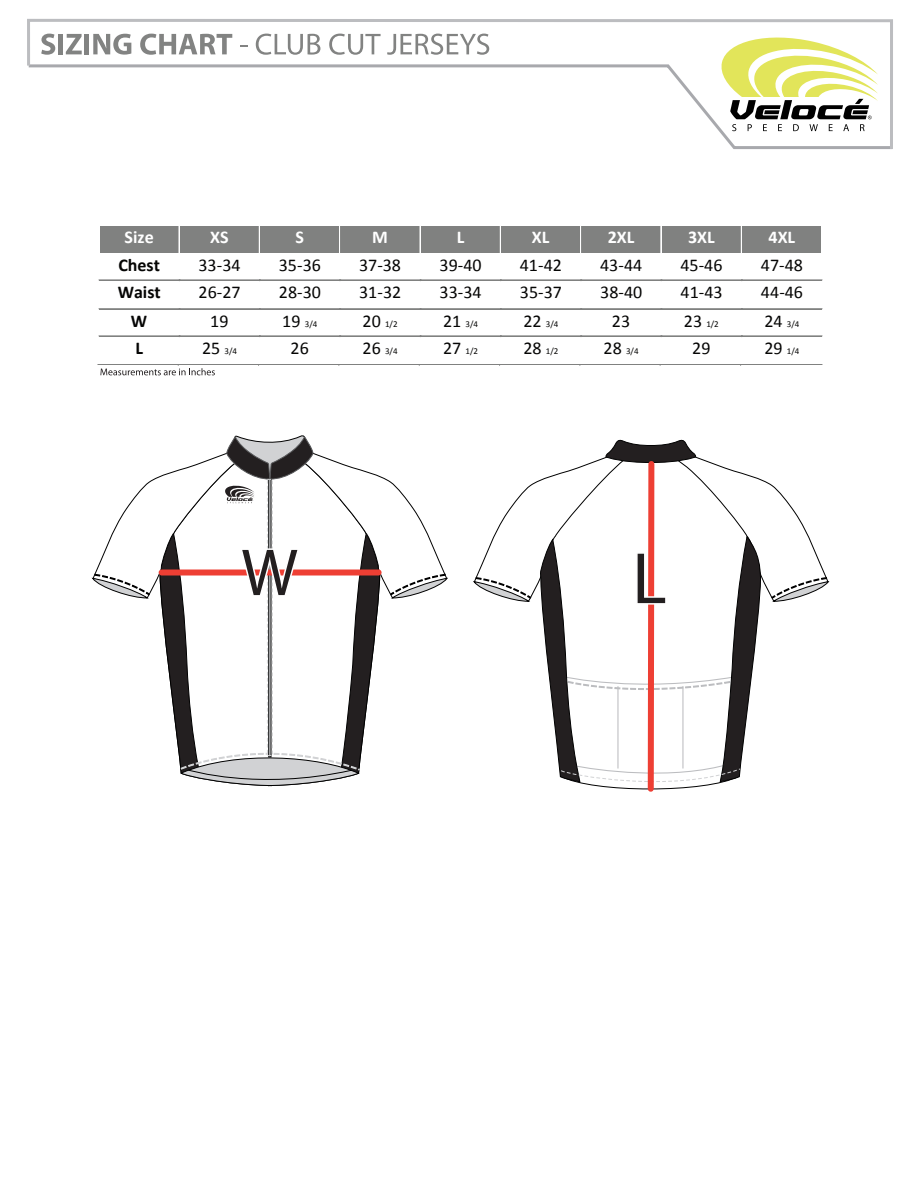
<style>
.page{position:relative;width:918px;height:1188px;background:#fff}
.page>*{position:absolute;margin:0;border:0;box-sizing:border-box;transform-origin:0 0}
.t1{font:18px "Calibri";letter-spacing:.005em;color:#050504}
.t2{font:700 18px "Calibri";color:#fff}
.t3{font:700 18px "Calibri";color:#050504}
.t4{font:9px "Calibri";color:#050504}
.s1{font-size:18px}
</style>
<div class="page">
<svg style="left:161px;top:598px;width:218px;height:168px"></svg>
<svg style="left:94px;top:453px;width:352px;height:145px"></svg>
<svg style="left:92px;top:574px;width:58px;height:24px"></svg>
<svg style="left:390px;top:574px;width:57px;height:24px"></svg>
<svg style="left:476px;top:472px;width:351px;height:127px"></svg>
<svg style="left:474px;top:577px;width:57px;height:25px"></svg>
<svg style="left:772px;top:577px;width:57px;height:25px"></svg>
<svg style="left:180px;top:750px;width:180px;height:37px"></svg>
<svg style="left:540px;top:501px;width:221px;height:276px"></svg>
<hr style="left:269px;top:479px;width:2px;height:278px;background:#d1d2d4">
<div style="left:267px;top:479px;width:6px;height:277px;border:1px dashed #d1d2d4"></div>
<svg style="left:225px;top:435px;width:88px;height:68px"></svg>
<div style="left:162px;top:570px;width:217px;height:6px;background:#ee3f34"></div>
<svg style="left:240px;top:548px;width:59px;height:49px"></svg>
<svg style="left:560px;top:439px;width:181px;height:353px"></svg>
<svg style="left:27px;top:18px;width:866px;height:131px"></svg>
<svg style="left:719px;top:32px;width:159px;height:99px"></svg>
<svg style="left:41px;top:34px;width:14px;height:21px"></svg>
<div style="left:58px;top:34px;width:5px;height:20px;background:#828382"></div>
<svg style="left:66px;top:34px;width:16px;height:20px"></svg>
<hr style="left:85px;top:34px;width:4px;height:20px;background:#828382">
<svg style="left:93px;top:34px;width:38px;height:21px"></svg>
<svg style="left:140px;top:34px;width:92px;height:21px"></svg>
<svg style="left:240px;top:45px;width:7px;height:2px"></svg>
<svg style="left:256px;top:34px;width:64px;height:21px"></svg>
<svg style="left:329px;top:34px;width:52px;height:21px"></svg>
<svg style="left:387px;top:34px;width:102px;height:21px"></svg>
<div style="left:99px;top:226px;width:8px;height:22px;background:#808180"></div>
<div style="left:171px;top:226px;width:8px;height:22px;background:#808180"></div>
<div style="left:99px;top:248px;width:80px;height:5px;background:#808180"></div>
<div style="left:107px;top:226px;width:64px;height:22px;background:#808180"></div>
<div style="left:180px;top:226px;width:7px;height:22px;background:#808180"></div>
<div style="left:252px;top:226px;width:7px;height:22px;background:#808180"></div>
<div style="left:180px;top:248px;width:79px;height:5px;background:#808180"></div>
<div style="left:187px;top:226px;width:65px;height:22px;background:#808180"></div>
<div style="left:260px;top:226px;width:8px;height:22px;background:#808180"></div>
<div style="left:332px;top:226px;width:8px;height:22px;background:#808180"></div>
<div style="left:260px;top:248px;width:80px;height:5px;background:#808180"></div>
<div style="left:268px;top:226px;width:64px;height:22px;background:#808180"></div>
<div style="left:340px;top:226px;width:8px;height:22px;background:#808180"></div>
<div style="left:412px;top:226px;width:8px;height:22px;background:#808180"></div>
<div style="left:340px;top:248px;width:80px;height:5px;background:#808180"></div>
<div style="left:348px;top:226px;width:64px;height:22px;background:#808180"></div>
<div style="left:421px;top:226px;width:7px;height:22px;background:#808180"></div>
<div style="left:493px;top:226px;width:7px;height:22px;background:#808180"></div>
<div style="left:421px;top:248px;width:79px;height:5px;background:#808180"></div>
<div style="left:428px;top:226px;width:65px;height:22px;background:#808180"></div>
<div style="left:501px;top:226px;width:8px;height:22px;background:#808180"></div>
<div style="left:573px;top:226px;width:8px;height:22px;background:#808180"></div>
<div style="left:501px;top:248px;width:80px;height:5px;background:#808180"></div>
<div style="left:509px;top:226px;width:64px;height:22px;background:#808180"></div>
<div style="left:581px;top:226px;width:8px;height:22px;background:#808180"></div>
<div style="left:653px;top:226px;width:8px;height:22px;background:#808180"></div>
<div style="left:581px;top:248px;width:80px;height:5px;background:#808180"></div>
<div style="left:589px;top:226px;width:64px;height:22px;background:#808180"></div>
<div style="left:662px;top:226px;width:7px;height:22px;background:#808180"></div>
<div style="left:734px;top:226px;width:7px;height:22px;background:#808180"></div>
<div style="left:662px;top:248px;width:79px;height:5px;background:#808180"></div>
<div style="left:669px;top:226px;width:65px;height:22px;background:#808180"></div>
<div style="left:742px;top:226px;width:8px;height:22px;background:#808180"></div>
<div style="left:814px;top:226px;width:8px;height:22px;background:#808180"></div>
<div style="left:742px;top:248px;width:80px;height:5px;background:#808180"></div>
<div style="left:750px;top:226px;width:64px;height:22px;background:#808180"></div>
<svg style="left:99px;top:226px;width:1px;height:27px"></svg>
<svg style="left:339px;top:226px;width:1px;height:27px"></svg>
<svg style="left:580px;top:226px;width:1px;height:27px"></svg>
<svg style="left:821px;top:226px;width:1px;height:27px"></svg>
<hr style="left:99px;top:280px;width:80px;height:1px;background:#808180">
<hr style="left:180px;top:280px;width:80px;height:1px;background:#808180">
<hr style="left:260px;top:280px;width:80px;height:1px;background:#808180">
<hr style="left:341px;top:280px;width:79px;height:1px;background:#808180">
<hr style="left:421px;top:280px;width:80px;height:1px;background:#808180">
<hr style="left:501px;top:280px;width:80px;height:1px;background:#808180">
<hr style="left:582px;top:280px;width:79px;height:1px;background:#808180">
<hr style="left:662px;top:280px;width:80px;height:1px;background:#808180">
<hr style="left:742px;top:280px;width:80px;height:1px;background:#808180">
<hr style="left:99px;top:309px;width:80px;height:1px;background:#808180">
<hr style="left:99px;top:308px;width:80px;height:1px;background:#808180">
<hr style="left:180px;top:309px;width:80px;height:1px;background:#808180">
<hr style="left:180px;top:308px;width:80px;height:1px;background:#808180">
<hr style="left:260px;top:309px;width:80px;height:1px;background:#808180">
<hr style="left:260px;top:308px;width:80px;height:1px;background:#808180">
<hr style="left:341px;top:309px;width:79px;height:1px;background:#808180">
<hr style="left:341px;top:308px;width:79px;height:1px;background:#808180">
<hr style="left:421px;top:309px;width:80px;height:1px;background:#808180">
<hr style="left:421px;top:308px;width:80px;height:1px;background:#808180">
<hr style="left:501px;top:309px;width:80px;height:1px;background:#808180">
<hr style="left:501px;top:308px;width:80px;height:1px;background:#808180">
<hr style="left:582px;top:309px;width:79px;height:1px;background:#808180">
<hr style="left:582px;top:308px;width:79px;height:1px;background:#808180">
<hr style="left:662px;top:309px;width:80px;height:1px;background:#808180">
<hr style="left:662px;top:308px;width:80px;height:1px;background:#808180">
<hr style="left:742px;top:309px;width:80px;height:1px;background:#808180">
<hr style="left:742px;top:308px;width:80px;height:1px;background:#808180">
<hr style="left:99px;top:336px;width:80px;height:1px;background:#808180">
<hr style="left:180px;top:336px;width:80px;height:1px;background:#808180">
<hr style="left:260px;top:336px;width:80px;height:1px;background:#808180">
<hr style="left:341px;top:336px;width:79px;height:1px;background:#808180">
<hr style="left:421px;top:336px;width:80px;height:1px;background:#808180">
<hr style="left:501px;top:336px;width:80px;height:1px;background:#808180">
<hr style="left:582px;top:336px;width:79px;height:1px;background:#808180">
<hr style="left:662px;top:336px;width:80px;height:1px;background:#808180">
<hr style="left:742px;top:336px;width:80px;height:1px;background:#808180">
<hr style="left:98px;top:364px;width:81px;height:1px;background:#808180">
<hr style="left:179px;top:364px;width:81px;height:1px;background:#808180">
<hr style="left:259px;top:364px;width:81px;height:1px;background:#808180">
<hr style="left:340px;top:364px;width:80px;height:1px;background:#808180">
<hr style="left:420px;top:364px;width:81px;height:1px;background:#808180">
<hr style="left:500px;top:364px;width:81px;height:1px;background:#808180">
<hr style="left:581px;top:364px;width:80px;height:1px;background:#808180">
<hr style="left:661px;top:364px;width:81px;height:1px;background:#808180">
<hr style="left:741px;top:364px;width:81px;height:1px;background:#808180">
<svg style="left:100px;top:365px;width:115px;height:10px"></svg>
<p class="t2" style="left:125px;top:225px;width:31px">Size</p>
<p class="t2" style="left:210px;top:225px;width:20px">XS</p>
<p class="t2" style="left:295px;top:225px;width:10px">S</p>
<p class="t2" style="left:372px;top:225px;width:17px">M</p>
<p class="t2" style="left:457px;top:225px;width:9px">L</p>
<p class="t2" style="left:532px;top:225px;width:19px">XL</p>
<p class="t2" style="left:608px;top:225px;width:28px">2XL</p>
<p class="t2" style="left:688px;top:225px;width:28px">3XL</p>
<p class="t2" style="left:768px;top:225px;width:28px">4XL</p>
<p class="t3" style="left:118px;top:253px;width:43px">Chest</p>
<p class="t1" style="left:198px;top:253px;width:44px">33-34</p>
<p class="t1" style="left:279px;top:253px;width:44px">35-36</p>
<p class="t1" style="left:359px;top:253px;width:44px">37-38</p>
<p class="t1" style="left:439px;top:253px;width:44px">39-40</p>
<p class="t1" style="left:520px;top:253px;width:44px">41-42</p>
<p class="t1" style="left:600px;top:253px;width:44px">43-44</p>
<p class="t1" style="left:680px;top:253px;width:44px">45-46</p>
<p class="t1" style="left:761px;top:253px;width:44px">47-48</p>
<p class="t3" style="left:118px;top:281px;width:45px">Waist</p>
<p class="t1" style="left:199px;top:281px;width:44px">26-27</p>
<p class="t1" style="left:279px;top:281px;width:44px">28-30</p>
<p class="t1" style="left:359px;top:281px;width:44px">31-32</p>
<p class="t1" style="left:440px;top:281px;width:44px">33-34</p>
<p class="t1" style="left:520px;top:281px;width:44px">35-37</p>
<p class="t1" style="left:600px;top:281px;width:44px">38-40</p>
<p class="t1" style="left:680px;top:281px;width:44px">41-43</p>
<p class="t1" style="left:761px;top:281px;width:44px">44-46</p>
<p class="t3" style="left:131px;top:309px;width:18px">W</p>
<p class="t1" style="left:210px;top:309px;width:20px">19</p>
<p class="t4" style="left:282px;top:318px;width:37px"><span class="s1">19</span> 3/4</p>
<p class="t4" style="left:363px;top:318px;width:36px"><span class="s1">20</span> 1/2</p>
<p class="t4" style="left:443px;top:318px;width:36px"><span class="s1">21</span> 3/4</p>
<p class="t4" style="left:523px;top:318px;width:36px"><span class="s1">22</span> 3/4</p>
<p class="t1" style="left:612px;top:309px;width:20px">23</p>
<p class="t4" style="left:684px;top:318px;width:36px"><span class="s1">23</span> 1/2</p>
<p class="t4" style="left:764px;top:318px;width:36px"><span class="s1">24</span> 3/4</p>
<p class="t3" style="left:135px;top:337px;width:9px">L</p>
<p class="t4" style="left:202px;top:345px;width:36px"><span class="s1">25</span> 3/4</p>
<p class="t1" style="left:291px;top:337px;width:20px">26</p>
<p class="t4" style="left:363px;top:345px;width:36px"><span class="s1">26</span> 3/4</p>
<p class="t4" style="left:443px;top:345px;width:36px"><span class="s1">27</span> 1/2</p>
<p class="t4" style="left:523px;top:345px;width:36px"><span class="s1">28</span> 1/2</p>
<p class="t4" style="left:604px;top:345px;width:36px"><span class="s1">28</span> 3/4</p>
<p class="t1" style="left:692px;top:337px;width:20px">29</p>
<p class="t4" style="left:764px;top:345px;width:36px"><span class="s1">29</span> 1/4</p>
</div>
